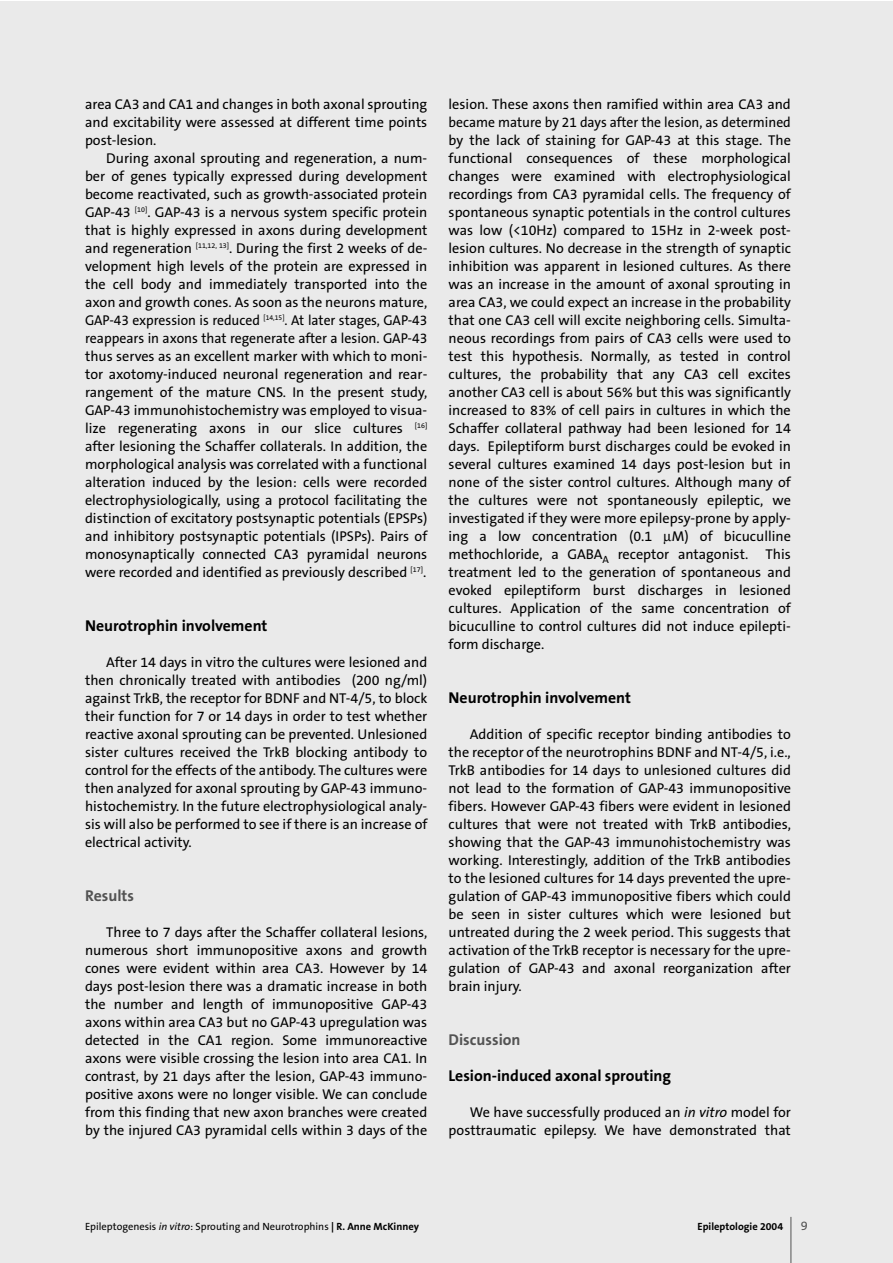
<style>
.page{position:relative;width:893px;height:1263px;background:#fff}
.page>*{position:absolute;margin:0;border:0;box-sizing:border-box;transform-origin:0 0}
.t1{font:700 15.75px "The Sans B7";color:#000}
.t2{font:700 15.75px "The Sans B7";color:#535353}
.t3{font:14.25px/18px "The Sans B5 Plain";color:#000;text-align:justify}
.t4{font:12.75px "The Sans B5 Plain";color:#535353}
.t5{font:10.5px "The Sans B5 Plain";color:#000}
.t6{font:700 10.5px "The Sans B7";color:#000}
.s1{font-style:italic}
.s2{font-family:"The Sans B7";font-weight:700}
</style>
<div class="page">
<div style="left:0;top:1px;width:893px;height:1262px;background:#eaeaea"></div>
<hr style="left:790px;top:1217px;width:1px;height:46px;background:#535353">
<p class="t3" style="left:85px;top:96px;width:344px">area CA3 and CA1 and changes in both axonal sprouting and excitability were assessed at different time points post-lesion.</p>
<p class="t3" style="left:85px;top:150px;width:344px;text-indent:21px">During axonal sprouting and regeneration, a num&shy;ber of genes typically expressed during development become reactivated, such as growth-associated protein GAP-43 <sup>[10]</sup>. GAP-43 is a nervous system specific protein that is highly expressed in axons during development and regeneration <sup>[11,12,</sup> <sup>13]</sup>. During the first 2 weeks of de&shy;velopment high levels of the protein are expressed in the cell body and immediately transported into the axon and growth cones. As soon as the neurons mature, GAP-43 expression is reduced <sup>[14,15]</sup>. At later stages, GAP-43 reappears in axons that regenerate after a lesion. GAP-43 thus serves as an excellent marker with which to moni&shy;tor axotomy-induced neuronal regeneration and rear&shy;rangement of the mature CNS. In the present study, GAP-43 immunohistochemistry was employed to visua&shy;lize regenerating axons in our slice cultures <sup>[16] </sup>after lesioning the Schaffer collaterals. In addition, the morphological analysis was correlated with a functional alteration induced by the lesion: cells were recorded electrophysiologically, using a protocol facilitating the distinction of excitatory postsynaptic potentials (EPSPs) and inhibitory postsynaptic potentials (IPSPs). Pairs of monosynaptically connected CA3 pyramidal neurons were recorded and identified as previously described <sup>[17]</sup>.</p>
<p class="t1" style="left:85px;top:618px;width:184px">Neurotrophin involvement</p>
<p class="t3" style="left:85px;top:654px;width:344px;text-indent:21px">After 14 days in vitro the cultures were lesioned and then chronically treated with antibodies (200 ng/ml) against TrkB, the receptor for BDNF and NT-4/5, to block their function for 7 or 14 days in order to test whether reactive axonal sprouting can be prevented. Unlesioned sister cultures received the TrkB blocking antibody to control for the effects of the antibody. The cultures were then analyzed for axonal sprouting by GAP-43 immuno&shy;histochemistry. In the future electrophysiological analy&shy;sis will also be performed to see if there is an increase of electrical activity.</p>
<p class="t2" style="left:85px;top:888px;width:51px">Results</p>
<p class="t3" style="left:85px;top:924px;width:344px;text-indent:21px">Three to 7 days after the Schaffer collateral lesions, numerous short immunopositive axons and growth cones were evident within area CA3. However by 14 days post-lesion there was a dramatic increase in both the number and length of immunopositive GAP-43 axons within area CA3 but no GAP-43 upregulation was detected in the CA1 region. Some immunoreactive axons were visible crossing the lesion into area CA1. In contrast, by 21 days after the lesion, GAP-43 immuno&shy;positive axons were no longer visible. We can conclude from this finding that new axon branches were created by the injured CA3 pyramidal cells within 3 days of the</p>
<p class="t3" style="left:449px;top:96px;width:344px">lesion. These axons then ramified within area CA3 and became mature by 21 days after the lesion, as determined by the lack of staining for GAP-43 at this stage. The functional consequences of these morphological changes were examined with electrophysiological recordings from CA3 pyramidal cells. The frequency of spontaneous synaptic potentials in the control cultures was low (&lt;10Hz) compared to 15Hz in 2-week post&shy;lesion cultures. No decrease in the strength of synaptic inhibition was apparent in lesioned cultures. As there was an increase in the amount of axonal sprouting in area CA3, we could expect an increase in the probability that one CA3 cell will excite neighboring cells. Simulta&shy;neous recordings from pairs of CA3 cells were used to test this hypothesis. Normally, as tested in control cultures, the probability that any CA3 cell excites another CA3 cell is about 56% but this was significantly increased to 83% of cell pairs in cultures in which the Schaffer collateral pathway had been lesioned for 14 days. Epileptiform burst discharges could be evoked in several cultures examined 14 days post-lesion but in none of the sister control cultures. Although many of the cultures were not spontaneously epileptic, we investigated if they were more epilepsy-prone by apply&shy;ing a low concentration (0.1</p>
<p class="t3" style="left:449px;top:528px;width:344px;text-indent:223px">M) of bicuculline methochloride, a GABA<sub>A</sub> receptor antagonist. This treatment led to the generation of spontaneous and evoked epileptiform burst discharges in lesioned cultures. Application of the same concentration of bicuculline to control cultures did not induce epilepti&shy;form discharge.</p>
<p class="t1" style="left:449px;top:690px;width:184px">Neurotrophin involvement</p>
<p class="t3" style="left:449px;top:726px;width:344px;text-indent:21px">Addition of specific receptor binding antibodies to the receptor of the neurotrophins BDNF and NT-4/5, i.e., TrkB antibodies for 14 days to unlesioned cultures did not lead to the formation of GAP-43 immunopositive fibers. However GAP-43 fibers were evident in lesioned cultures that were not treated with TrkB antibodies, showing that the GAP-43 immunohistochemistry was working. Interestingly, addition of the TrkB antibodies to the lesioned cultures for 14 days prevented the upre&shy;gulation of GAP-43 immunopositive fibers which could be seen in sister cultures which were lesioned but untreated during the 2 week period. This suggests that activation of the TrkB receptor is necessary for the upre&shy;gulation of GAP-43 and axonal reorganization after brain injury.</p>
<p class="t2" style="left:449px;top:1032px;width:73px">Discussion</p>
<p class="t1" style="left:449px;top:1068px;width:224px">Lesion-induced axonal sprouting</p>
<p class="t3" style="left:449px;top:1104px;width:344px;text-align:right">We have successfully produced an <span class="s1">in vitro</span> model for posttraumatic epilepsy. We have demonstrated that</p>
<p class="t5" style="left:85px;top:1220px;width:335px">Epileptogenesis <span class="s1">in vitro</span>: Sprouting and Neurotrophins <span class="s2">| R. Anne McKinney</span></p>
<p class="t6" style="left:698px;top:1220px;width:87px">Epileptologie 2004</p>
<p class="t4" style="left:801px;top:1219px;width:9px">9</p>
</div>
